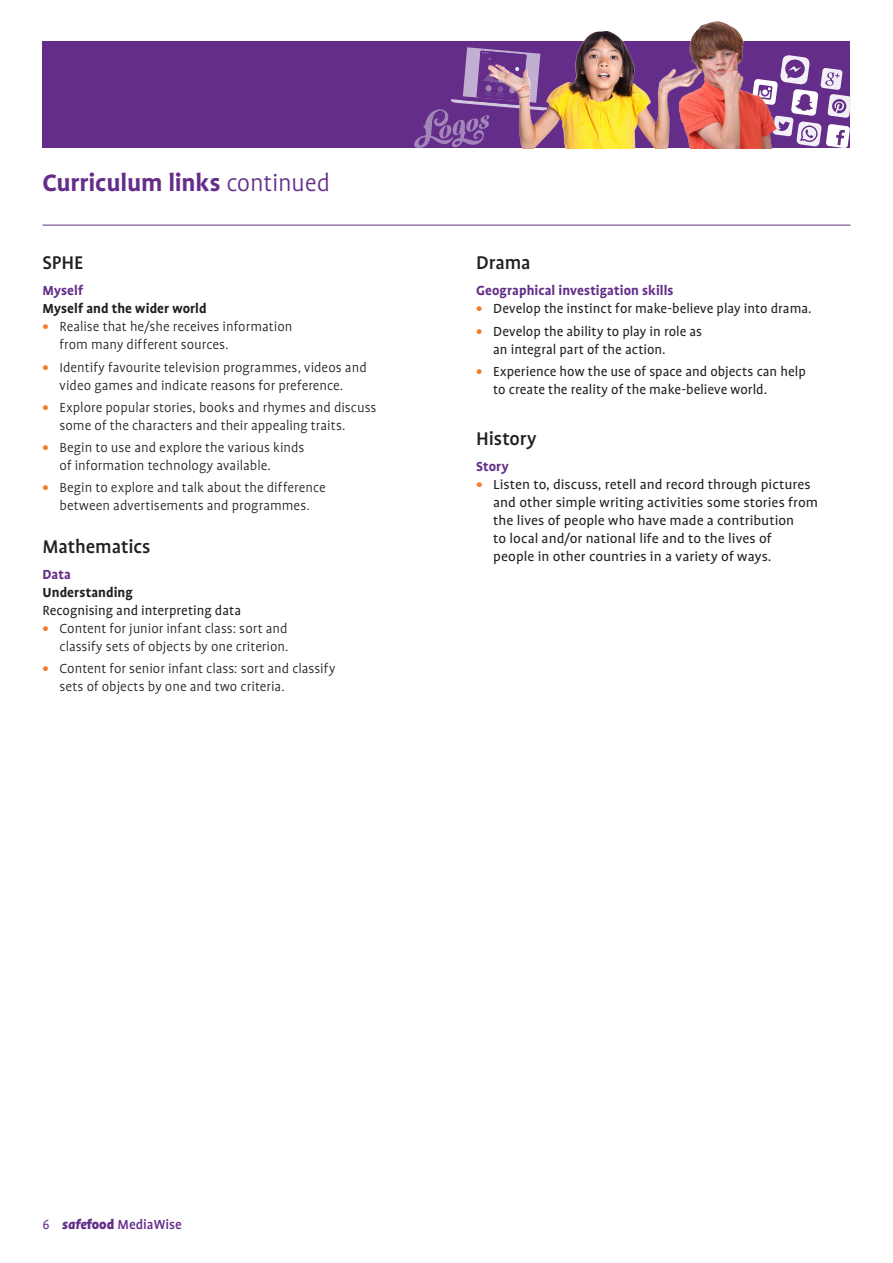
<style>
.page{position:relative;width:893px;height:1263px;background:#fff}
.page>*{position:absolute;margin:0;border:0;box-sizing:border-box;transform-origin:0 0}
.Heading_SF_Purple{font:700 27px "Profile";letter-spacing:-.005em;color:#642d89}
.Curriculum_sub1{font:500 21px "Profile";letter-spacing:-.005em;color:#231f20}
.t1{font:300 15px/18px "Profile";color:#231f20}
.Curriculum_Sub3{font:15px/18px "Profile";color:#231f20}
.Curriculum_Sub3-2{font:15px/18px "Profile";color:#231f20;scale:1.04 1}
.Curriculum_sub2{font:700 15px "Profile";letter-spacing:.005em;color:#642d89}
.Curriculum_Sub3-3{font:700 15px "Profile";letter-spacing:.005em;color:#231f20}
.t2{font:500 15px "Profile";color:#642d89}
.s1{font-weight:300}
.s2{font-weight:700;color:#f47b2a}
.s3{font-family:"Profile NO";font-weight:400}
.s4{font-weight:900;font-style:italic}
.s5{font-weight:900}
</style>
<div class="page">
<img style="left:584px;top:31px;width:39px;height:10px">
<img style="left:691px;top:21px;width:53px;height:20px">
<svg style="left:43px;top:41px;width:807px;height:107px;background:#7f477e"></svg>
<svg style="left:414px;top:44px;width:133px;height:104px;background:#825297"></svg>
<svg style="left:746px;top:54px;width:105px;height:94px"></svg>
<hr style="left:43px;top:225px;width:807px;height:1px;background:#642d89">
<p class="Heading_SF_Purple" style="left:43px;top:168px;width:289px">Curriculum links <span class="s1">continued</span></p>
<p class="Curriculum_sub1" style="left:43px;top:252px;width:42px">SPHE</p>
<p class="Curriculum_sub2" style="left:43px;top:283px;width:42px">Myself</p>
<p class="Curriculum_Sub3-3" style="left:43px;top:301px;width:166px">Myself and the wider world</p>
<p class="t1" style="left:60px;top:318px;width:234px;text-indent:-17px"><span class="s2">•</span> Realise that he/she receives information from many different sources.</p>
<p class="t1" style="left:43px;top:358px;width:326px;text-align:center"><span class="s2">•</span> Identify favourite television programmes, videos and video games and indicate reasons for preference.</p>
<p class="t1" style="left:60px;top:398px;width:318px;text-indent:-17px"><span class="s2">•</span> Explore popular stories, books and rhymes and discuss some of the characters and their appealing traits.</p>
<p class="t1" style="left:60px;top:439px;width:246px;text-indent:-17px"><span class="s2">•</span> Begin to use and explore the various kinds of information technology available.</p>
<p class="t1" style="left:43px;top:479px;width:285px;text-align:center"><span class="s2">•</span> Begin to explore and talk about the difference between advertisements and programmes.</p>
<p class="Curriculum_sub1" style="left:43px;top:535px;width:110px">Mathematics</p>
<p class="Curriculum_sub2" style="left:43px;top:566px;width:30px">Data</p>
<p class="Curriculum_Sub3-3" style="left:43px;top:584px;width:92px">Understanding</p>
<p class="Curriculum_Sub3" style="left:43px;top:602px;width:200px">Recognising and interpreting data</p>
<p class="t1" style="left:43px;top:620px;width:248px;text-align:right"><span class="s2">•</span> Content for junior infant class: sort and classify sets of objects by one criterion.</p>
<p class="t1" style="left:60px;top:660px;width:277px;text-indent:-17px"><span class="s2">•</span> Content for senior infant class: sort and classify sets of objects by one and two criteria.</p>
<p class="Curriculum_sub1" style="left:476px;top:252px;width:56px">Drama</p>
<p class="Curriculum_sub2" style="left:476px;top:283px;width:199px">Geographical investigation skills</p>
<p class="Curriculum_Sub3" style="left:476px;top:300px;width:337px"><span class="s2">•</span> Develop the instinct for make-believe play into drama.</p>
<p class="Curriculum_Sub3" style="left:493px;top:322px;width:210px;text-indent:-17px"><span class="s2">•</span> Develop the ability to play in role as an integral part of the action.</p>
<p class="Curriculum_Sub3" style="left:493px;top:362px;width:314px;text-indent:-17px"><span class="s2">•</span> Experience how the use of space and objects can help to create the reality of the make-believe world.</p>
<p class="Curriculum_sub1" style="left:476px;top:427px;width:62px">History</p>
<p class="Curriculum_sub2" style="left:476px;top:458px;width:34px">Story</p>
<p class="Curriculum_Sub3-2" style="left:493px;top:476px;width:314px;text-indent:-17px"><span class="s2">•</span> Listen to, discuss, retell and record through pictures and other simple writing activities some stories from the lives of people who have made a contribution<br>to local and/or national life and to the lives of<br>people in other countries in a variety of ways.</p>
<p class="t2" style="left:43px;top:1217px;width:141px"><span class="s3">6</span> <span class="s4">safe</span><span class="s5">food</span> MediaWise</p>
</div>
